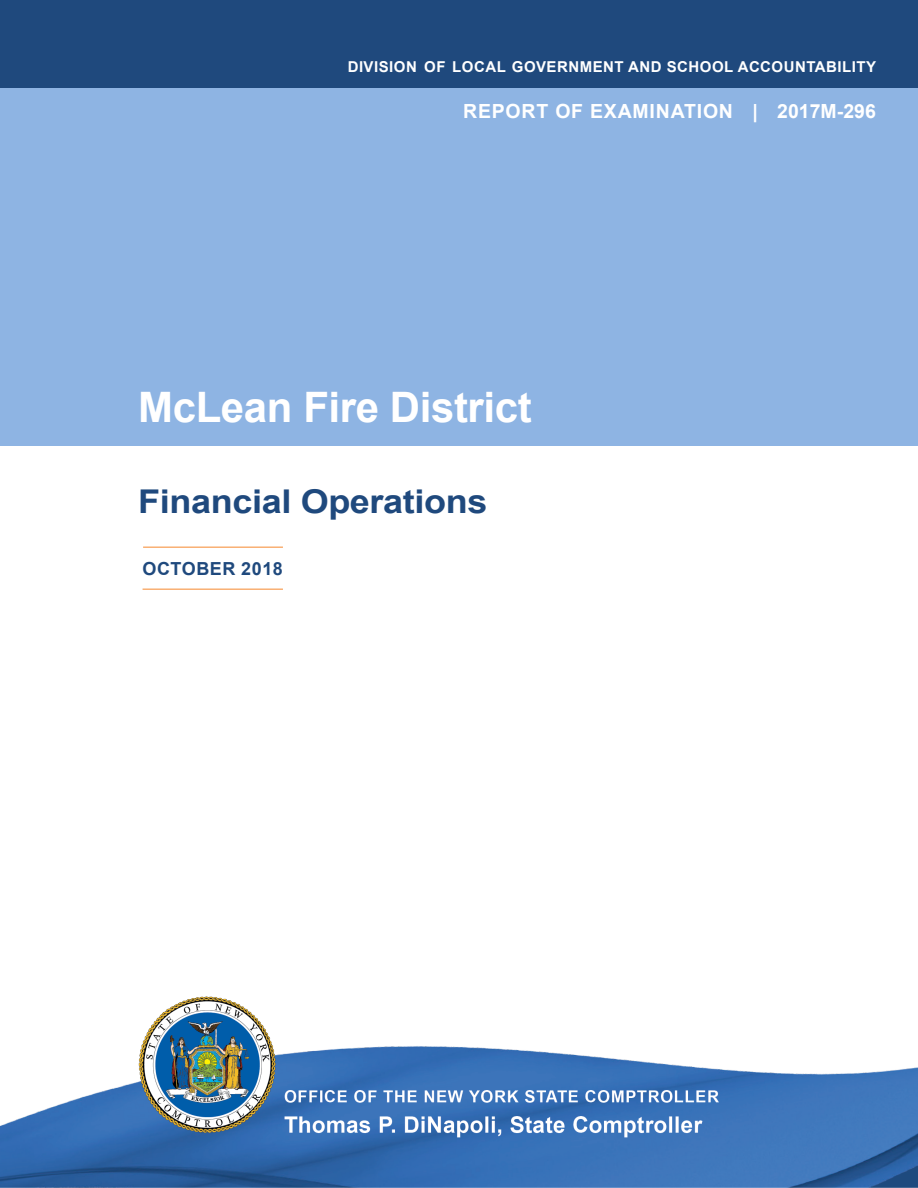
<style>
.page{position:relative;width:918px;height:1188px;background:#fff}
.page>*{position:absolute;margin:0;border:0;box-sizing:border-box;transform-origin:0 0}
.t1{font:700 42px "Arial";letter-spacing:-.01em;color:#fff}
.t2{font:700 32.7px "Arial";letter-spacing:-.01em;color:#1f497d;scale:1.1 1}
.t3{font:700 19.5px "Arial";letter-spacing:.04em;color:#fff}
.t4{font:700 18px "Arial";letter-spacing:.03em;color:#1f497d}
.t5{font:700 15px "Arial";letter-spacing:.03em;color:#fff}
</style>
<div class="page">
<div style="left:0;top:0;width:918px;height:446px;background:#8eb4e3"></div>
<div style="left:0;top:0;width:918px;height:88px;background:#1f497d"></div>
<hr style="left:143px;top:546px;width:140px;height:2px;background:#f9b074">
<hr style="left:143px;top:588px;width:140px;height:2px;background:#f9b074">
<img style="left:0;top:996px;width:918px;height:192px">
<p class="t5" style="left:348px;top:56px;width:530px">DIVISION OF LOCAL GOVERNMENT AND SCHOOL ACCOUNTABILITY</p>
<h3 class="t3" style="left:463px;top:98px;width:414px">REPORT OF EXAMINATION | 2017M-296</h3>
<h1 class="t1" style="left:138px;top:379px;width:395px">McLean Fire District</h1>
<h2 class="t2" style="left:138px;top:480px;width:319px">Financial Operations</h2>
<p class="t4" style="left:143px;top:557px;width:142px">OCTOBER 2018</p>
</div>
